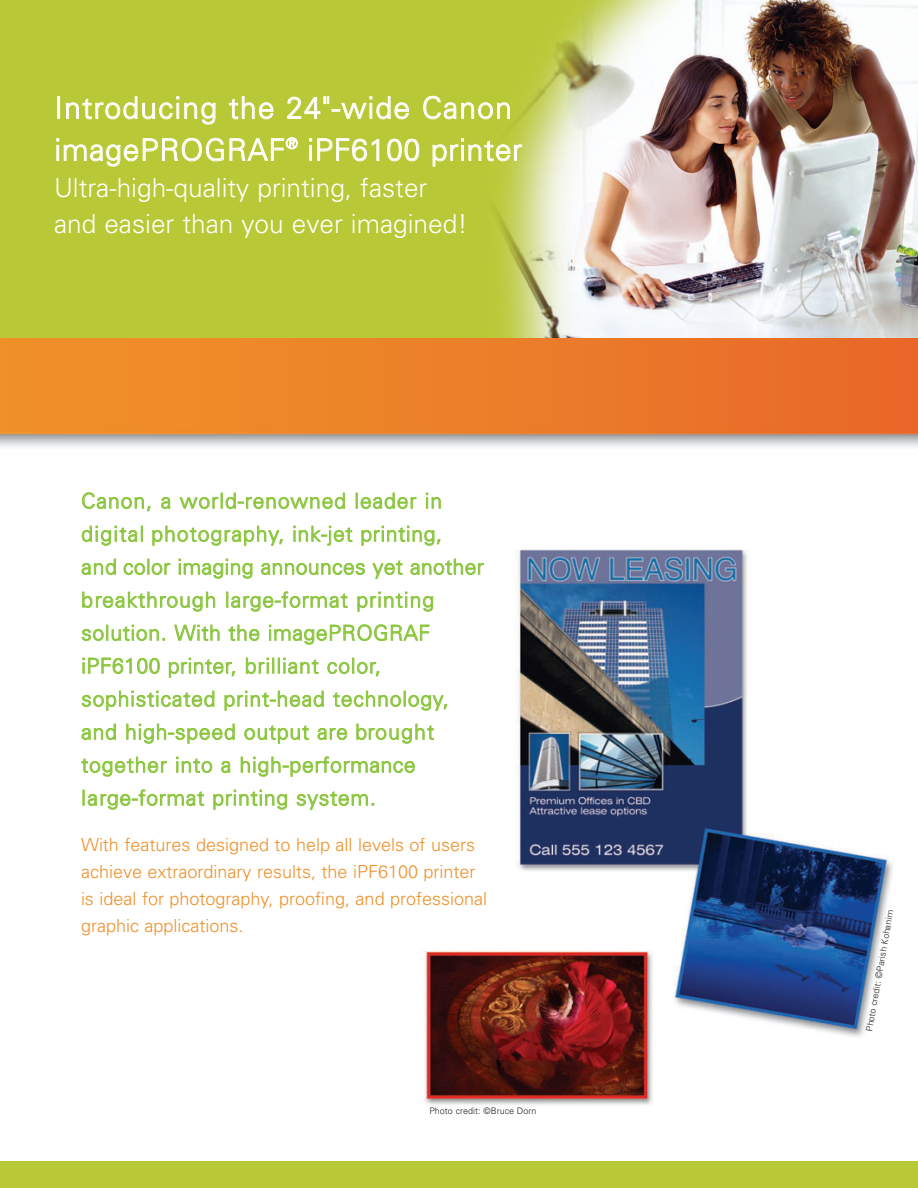
<style>
.page{position:relative;width:918px;height:1188px;background:#fff}
.page>*{position:absolute;margin:0;border:0;box-sizing:border-box;transform-origin:0 0}
.t1{font:300 30px/42px "Univers";letter-spacing:.03em;color:#fff}
.t2{font:300 26.25px/36px "Univers";color:#fff}
.t3{font:300 21px/33px "Univers";letter-spacing:.04em;color:#8bc63e}
.t4{font:300 18px/27px "Univers";color:#ef9029}
.t5{font:300 9px "Univers";color:#231f20}
</style>
<div class="page">
<img style="left:424px;top:549px;width:469px;height:556px">
<img style="left:0;top:337px;width:918px;height:110px">
<img style="left:0;top:0;width:918px;height:337px">
<div style="left:0;top:1161px;width:918px;height:27px;background:#b8c836"></div>
<h1 class="t1" style="left:54px;top:89px;width:469px">Introducing the 24"-wide Canon imagePROGRAF<sup>®</sup> iPF6100 printer</h1>
<p class="t2" style="left:54px;top:172px;width:415px">Ultra-high-quality printing, faster and easier than you ever imagined!</p>
<p class="t3" style="left:81px;top:486px;width:404px">Canon, a world-renowned leader in digital photography, ink-jet printing,<br>and color imaging announces yet another breakthrough large-format printing solution. With the imagePROGRAF iPF6100 printer, brilliant color, sophisticated print-head technology, and high-speed output are brought together into a high-performance large-format printing system.</p>
<p class="t4" style="left:81px;top:832px;width:408px">With features designed to help all levels of users achieve extraordinary results, the iPF6100 printer is ideal for photography, proofing, and professional graphic applications.</p>
<p class="t5" style="left:429px;top:1108px;width:108px">Photo credit: ©Bruce Dorn</p>
<p class="t5" style="left:866px;top:1031px;width:125px;rotate:-80deg">Photo credit: ©Parish Kohanim</p>
</div>
